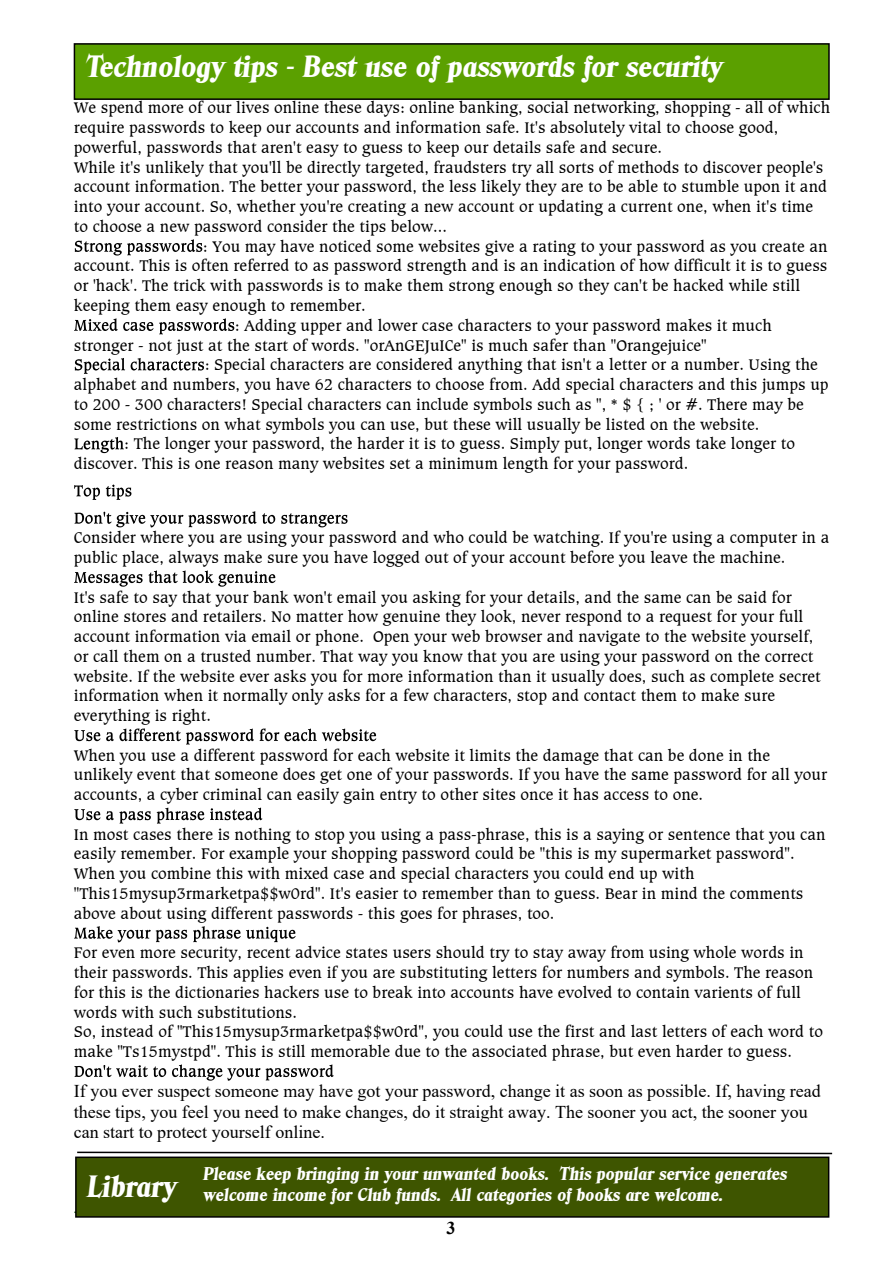
<style>
.page{position:relative;width:893px;height:1263px;background:#fff}
.page>*{position:absolute;margin:0;border:0;box-sizing:border-box;transform-origin:0 0}
.t1{font:italic 30px "Blue Ridge Heavy SF Bold";color:#fff}
.t2{font:18px/20.7px "Times New Roman";color:#000}
.t3{font:italic 18px/20.9px "Blue Ridge Heavy SF Bold";color:#fff}
.t4{font:700 18px "Times New Roman";color:#000}
.t5{font:16.5px/19.8px "Caxton BT";color:#000}
</style>
<div class="page">
<hr style="left:74px;top:1211px;width:753px;height:2px;background:#004600">
<svg style="left:77px;top:1151px;width:756px;height:4px"></svg>
<div style="left:75px;top:1156px;width:754px;height:62px;background:#3e5500;border:2px solid #000"></div>
<svg style="left:75px;top:239px;width:127px;height:17px"></svg>
<svg style="left:74px;top:318px;width:79px;height:13px"></svg>
<svg style="left:159px;top:318px;width:75px;height:16px"></svg>
<svg style="left:75px;top:358px;width:50px;height:16px"></svg>
<svg style="left:131px;top:358px;width:73px;height:12px"></svg>
<svg style="left:74px;top:437px;width:50px;height:16px"></svg>
<svg style="left:74px;top:485px;width:26px;height:15px"></svg>
<svg style="left:106px;top:484px;width:25px;height:16px"></svg>
<svg style="left:74px;top:511px;width:201px;height:16px"></svg>
<svg style="left:281px;top:513px;width:67px;height:14px"></svg>
<svg style="left:74px;top:570px;width:201px;height:17px"></svg>
<svg style="left:74px;top:730px;width:26px;height:11px"></svg>
<svg style="left:106px;top:728px;width:148px;height:16px"></svg>
<svg style="left:260px;top:728px;width:116px;height:13px"></svg>
<svg style="left:74px;top:809px;width:26px;height:11px"></svg>
<svg style="left:106px;top:811px;width:45px;height:13px"></svg>
<svg style="left:157px;top:808px;width:47px;height:16px"></svg>
<svg style="left:210px;top:808px;width:52px;height:12px"></svg>
<svg style="left:74px;top:926px;width:113px;height:16px"></svg>
<svg style="left:193px;top:926px;width:102px;height:16px"></svg>
<svg style="left:74px;top:1065px;width:92px;height:12px"></svg>
<svg style="left:172px;top:1064px;width:162px;height:17px"></svg>
<div style="left:74px;top:43px;width:756px;height:57px;background:#5ba000;border:2px solid #000"></div>
<h1 class="t1" style="left:85px;top:55px;width:638px">Technology tips - Best use of passwords for security</h1>
<p class="t5" style="left:74px;top:99px;width:758px">We spend more of our lives online these days: online banking, social networking, shopping - all of which</p>
<p class="t5" style="left:74px;top:119px;width:706px">require passwords to keep our accounts and information safe. It's absolutely vital to choose good,</p>
<p class="t5" style="left:74px;top:139px;width:590px">powerful, passwords that aren't easy to guess to keep our details safe and secure.</p>
<p class="t5" style="left:74px;top:158px;width:751px">While it's unlikely that you'll be directly targeted, fraudsters try all sorts of methods to discover people's</p>
<p class="t5" style="left:74px;top:178px;width:755px">account information. The better your password, the less likely they are to be able to stumble upon it and</p>
<p class="t5" style="left:74px;top:198px;width:741px">into your account. So, whether you're creating a new account or updating a current one, when it's time</p>
<p class="t5" style="left:74px;top:218px;width:375px">to choose a new password consider the tips below...</p>
<p class="t5" style="left:203px;top:237px;width:626px">: You may have noticed some websites give a rating to your password as you create an</p>
<p class="t5" style="left:74px;top:257px;width:755px">account. This is often referred to as password strength and is an indication of how difficult it is to guess</p>
<p class="t5" style="left:74px;top:277px;width:728px">or 'hack'. The trick with passwords is to make them strong enough so they can't be hacked while still</p>
<p class="t5" style="left:74px;top:297px;width:293px">keeping them easy enough to remember.</p>
<p class="t5" style="left:235px;top:317px;width:538px">: Adding upper and lower case characters to your password makes it much</p>
<p class="t5" style="left:74px;top:336px;width:634px">stronger - not just at the start of words. "orAnGEJuICe" is much safer than "Orangejuice"</p>
<p class="t5" style="left:205px;top:356px;width:615px">: Special characters are considered anything that isn't a letter or a number. Using the</p>
<p class="t5" style="left:74px;top:376px;width:756px">alphabet and numbers, you have 62 characters to choose from. Add special characters and this jumps up</p>
<p class="t5" style="left:74px;top:396px;width:731px">to 200 - 300 characters! Special characters can include symbols such as ", * $ { ; ' or #. There may be</p>
<p class="t5" style="left:74px;top:415px;width:687px">some restrictions on what symbols you can use, but these will usually be listed on the website.</p>
<p class="t5" style="left:124px;top:435px;width:672px">: The longer your password, the harder it is to guess. Simply put, longer words take longer to</p>
<p class="t5" style="left:74px;top:455px;width:616px">discover. This is one reason many websites set a minimum length for your password.</p>
<p class="t5" style="left:74px;top:529px;width:757px">Consider where you are using your password and who could be watching. If you're using a computer in a public place, always make sure you have logged out of your account before you leave the machine.</p>
<p class="t5" style="left:74px;top:588px;width:748px">It's safe to say that your bank won't email you asking for your details, and the same can be said for online stores and retailers. No matter how genuine they look, never respond to a request for your full account information via email or phone. Open your web browser and navigate to the website yourself, or call them on a trusted number. That way you know that you are using your password on the correct website. If the website ever asks you for more information than it usually does, such as complete secret information when it normally only asks for a few characters, stop and contact them to make sure everything is right.</p>
<p class="t5" style="left:74px;top:746px;width:755px">When you use a different password for each website it limits the damage that can be done in the unlikely event that someone does get one of your passwords. If you have the same password for all your accounts, a cyber criminal can easily gain entry to other sites once it has access to one.</p>
<p class="t5" style="left:74px;top:825px;width:753px">In most cases there is nothing to stop you using a pass-phrase, this is a saying or sentence that you can easily remember. For example your shopping password could be "this is my supermarket password".<br>When you combine this with mixed case and special characters you could end up with "This15mysup3rmarketpa$$w0rd". It's easier to remember than to guess. Bear in mind the comments above about using different passwords - this goes for phrases, too.</p>
<p class="t5" style="left:74px;top:944px;width:751px">For even more security, recent advice states users should try to stay away from using whole words in their passwords. This applies even if you are substituting letters for numbers and symbols. The reason for this is the dictionaries hackers use to break into accounts have evolved to contain varients of full words with such substitutions.<br>So, instead of "This15mysup3rmarketpa$$w0rd", you could use the first and last letters of each word to make "Ts15mystpd". This is still memorable due to the associated phrase, but even harder to guess.</p>
<p class="t2" style="left:74px;top:1082px;width:748px">If you ever suspect someone may have got your password, change it as soon as possible. If, having read these tips, you feel you need to make changes, do it straight away. The sooner you act, the sooner you can start to protect yourself online.</p>
<h1 class="t1" style="left:87px;top:1174px;width:90px">Library</h1>
<p class="t3" style="left:203px;top:1164px;width:585px">Please keep bringing in your unwanted books. This popular service generates welcome income for Club funds. All categories of books are welcome.</p>
<p class="t4" style="left:446px;top:1222px;width:10px">3</p>
</div>
